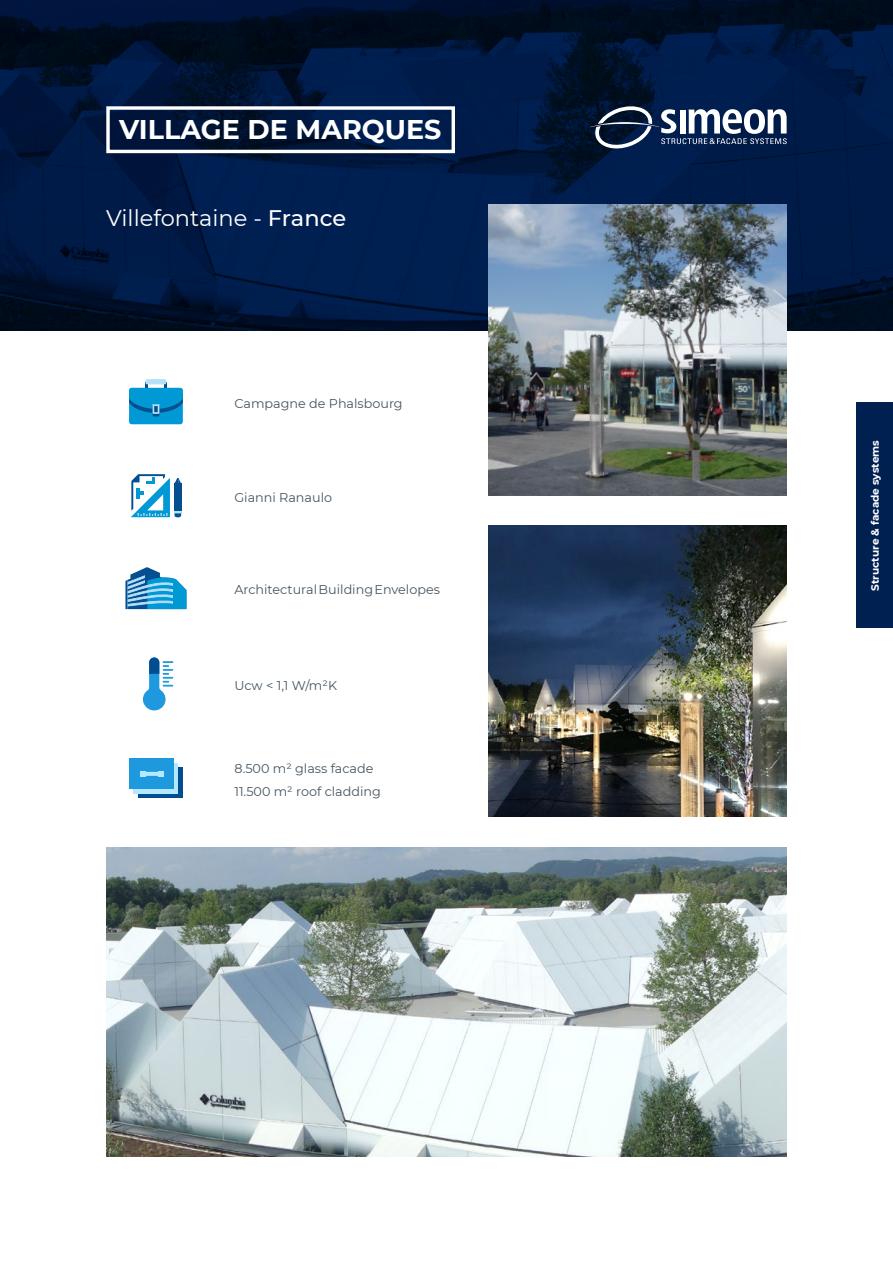
<style>
.page{position:relative;width:893px;height:1263px;background:#fff}
.page>*{position:absolute;margin:0;border:0;box-sizing:border-box;transform-origin:0 0}
.t1{font:700 27px "Montserrat";color:#fff}
.t2{font:22.5px "Montserrat";color:#fff}
.t3{font:12.75px/22.5px "Montserrat";color:#455560}
.t4{font:700 10.5px "Montserrat";color:#fff}
.s1{font-weight:500}
</style>
<div class="page">
<svg style="left:0;top:0;width:893px;height:330px;background:#00173d"></svg>
<img style="left:489px;top:525px;width:298px;height:291px">
<img style="left:489px;top:204px;width:298px;height:291px">
<img style="left:106px;top:848px;width:681px;height:309px">
<svg style="left:590px;top:105px;width:197px;height:46px"></svg>
<div style="left:129px;top:388px;width:54px;height:36px;background:#0099d6;border-radius:3px"></div>
<svg style="left:129px;top:379px;width:54px;height:37px"></svg>
<svg style="left:131px;top:474px;width:50px;height:43px"></svg>
<svg style="left:143px;top:657px;width:30px;height:53px"></svg>
<div style="left:856px;top:403px;width:37px;height:225px;background:#002052"></div>
<div style="left:138px;top:768px;width:45px;height:30px;background:#004d8f"></div>
<div style="left:133px;top:763px;width:45px;height:30px;background:linear-gradient(to right,#b3e8ff,#b3e8ff)"></div>
<div style="left:129px;top:758px;width:45px;height:30px;background:#1f99de"></div>
<svg style="left:140px;top:771px;width:6px;height:5px"></svg>
<svg style="left:158px;top:771px;width:5px;height:5px"></svg>
<svg style="left:143px;top:772px;width:18px;height:4px"></svg>
<svg style="left:125px;top:567px;width:61px;height:42px"></svg>
<hr style="left:173px;top:580px;width:3px;height:25px;background:#0099d6">
<div style="left:106px;top:106px;width:349px;height:47px;border:3px solid #fff"></div>
<h1 class="t1" style="left:119px;top:110px;width:324px">VILLAGE DE MARQUES</h1>
<h2 class="t2" style="left:106px;top:202px;width:241px">Villefontaine - <span class="s1">France</span></h2>
<p class="t3" style="left:234px;top:392px;width:170px">Campagne de Phalsbourg</p>
<p class="t3" style="left:234px;top:486px;width:99px">Gianni Ranaulo</p>
<p class="t3" style="left:234px;top:578px;width:207px">Architectural Building Envelopes</p>
<p class="t3" style="left:234px;top:674px;width:104px">Ucw &lt; 1,1 W/m²K</p>
<p class="t3" style="left:234px;top:757px;width:148px">8.500 m² glass facade<br>11.500 m² roof cladding</p>
<p class="t4" style="left:867px;top:591px;width:152px;rotate:-90deg">Structure &amp; facade systems</p>
</div>
